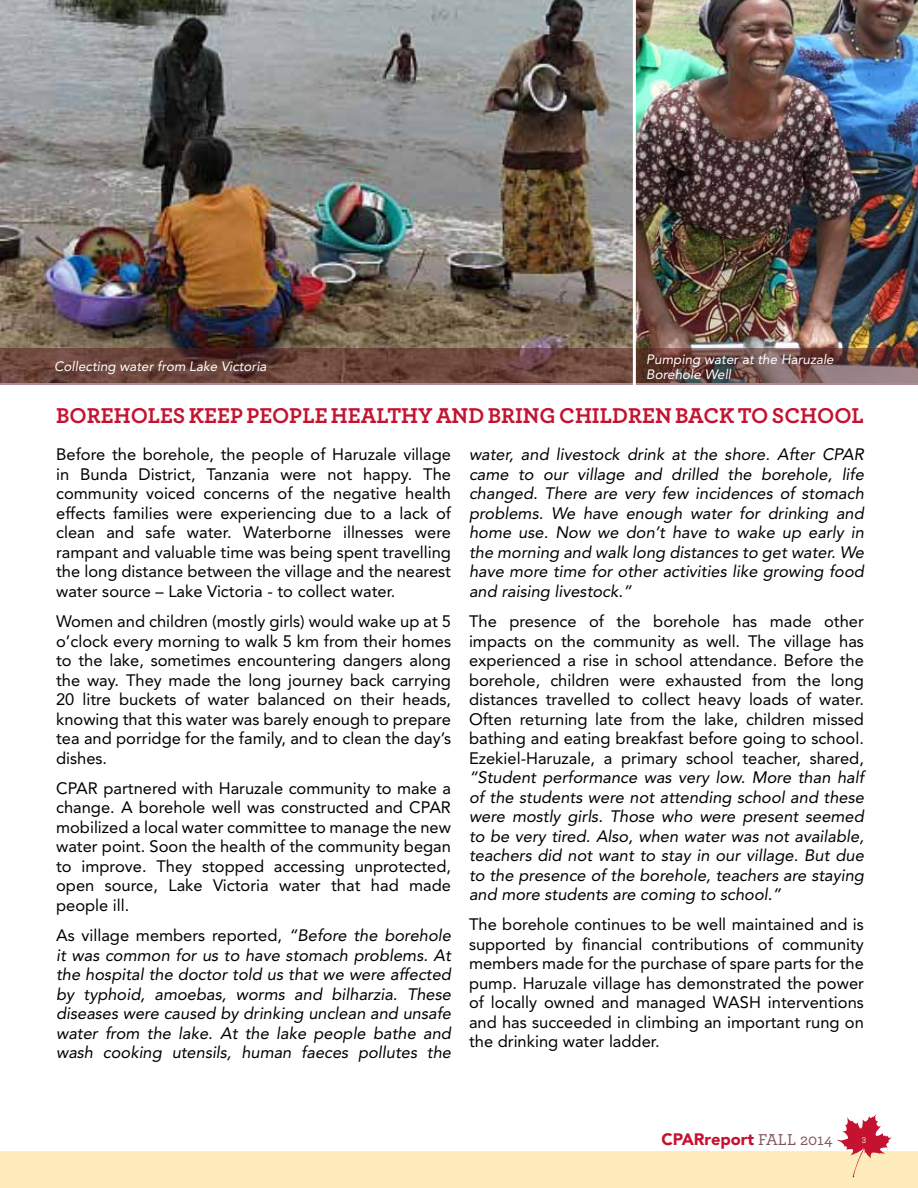
<style>
.page{position:relative;width:918px;height:1188px;background:#fff}
.page>*{position:absolute;margin:0;border:0;box-sizing:border-box;transform-origin:0 0}
.t1{font:700 22.5px "Archer";color:#c41230}
.t2{font:16.5px/19.5px "Avenir";color:#000;text-align:justify}
.t3{font:italic 16.5px/19.5px "Avenir";color:#000;text-align:justify}
.t4{font:900 16.5px "Avenir";color:#c41230}
.t5{font:italic 13.5px/15px "Avenir";color:#fff}
.t6{font:500 9px "Archer";color:#fff2d4}
.s1{font-style:normal}
.s2{font-family:"Archer";font-weight:500;color:#815557}
</style>
<div class="page">
<div style="left:0;top:1151px;width:918px;height:37px;background:#ffecbc"></div>
<svg style="left:837px;top:1114px;width:55px;height:63px"></svg>
<hr style="left:0;top:345px;width:1px;height:38px;background:#571c1f">
<img style="left:1px;top:0;width:917px;height:348px">
<svg style="left:0;top:348px;width:918px;height:36px;background:#6d4942"></svg>
<hr style="left:633px;top:0;width:3px;height:386px;background:#fff">
<p class="t5" style="left:54px;top:359px;width:214px">Collecting water from Lake Victoria</p>
<p class="t5" style="left:646px;top:352px;width:189px">Pumping water at the Haruzale<br>Borehole Well</p>
<h1 class="t1" style="left:56px;top:398px;width:809px">BOREHOLES KEEP PEOPLE HEALTHY AND BRING CHILDREN BACK TO SCHOOL</h1>
<p class="t2" style="left:56px;top:445px;width:396px">Before the borehole, the people of Haruzale village in Bunda District, Tanzania were not happy. The community voiced concerns of the negative health effects families were experiencing due to a lack of clean and safe water. Waterborne illnesses were rampant and valuable time was being spent travelling the long distance between the village and the nearest water source – Lake Victoria - to collect water.</p>
<p class="t2" style="left:56px;top:612px;width:396px">Women and children (mostly girls) would wake up at 5 o’clock every morning to walk 5 km from their homes to the lake, sometimes encountering dangers along the way. They made the long journey back carrying 20 litre buckets of water balanced on their heads, knowing that this water was barely enough to prepare tea and porridge for the family, and to clean the day’s dishes.</p>
<p class="t2" style="left:56px;top:778px;width:396px">CPAR partnered with Haruzale community to make a change. A borehole well was constructed and CPAR mobilized a local water committee to manage the new water point. Soon the health of the community began to improve. They stopped accessing unprotected, open source, Lake Victoria water that had made people ill.</p>
<p class="t3" style="left:56px;top:926px;width:396px"><span class="s1">As village members reported,</span> “Before the borehole it was common for us to have stomach problems. At the hospital the doctor told us that we were affected by typhoid, amoebas, worms and bilharzia. These diseases were caused by drinking unclean and unsafe water from the lake. At the lake people bathe and wash cooking utensils, human faeces pollutes the</p>
<p class="t3" style="left:469px;top:445px;width:396px">water, and livestock drink at the shore. After CPAR came to our village and drilled the borehole, life changed. There are very few incidences of stomach problems. We have enough water for drinking and home use. Now we don’t have to wake up early in the morning and walk long distances to get water. We have more time for other activities like growing food and raising livestock.”</p>
<p class="t2" style="left:469px;top:612px;width:396px">The presence of the borehole has made other impacts on the community as well. The village has experienced a rise in school attendance. Before the borehole, children were exhausted from the long distances travelled to collect heavy loads of water.<br>Often returning late from the lake, children missed bathing and eating breakfast before going to school.<br>Ezekiel-Haruzale, a primary school teacher, shared,</p>
<p class="t3" style="left:469px;top:768px;width:396px">“Student performance was very low. More than half of the students were not attending school and these were mostly girls. Those who were present seemed to be very tired. Also, when water was not available, teachers did not want to stay in our village. But due to the presence of the borehole, teachers are staying and more students are coming to school.”</p>
<p class="t2" style="left:469px;top:915px;width:396px">The borehole continues to be well maintained and is supported by financial contributions of community members made for the purchase of spare parts for the pump. Haruzale village has demonstrated the power of locally owned and managed WASH interventions and has succeeded in climbing an important rung on the drinking water ladder.</p>
<p class="t4" style="left:662px;top:1129px;width:173px">CPARreport <span class="s2">FALL 2014</span></p>
<p class="t6" style="left:862px;top:1132px;width:6px">3</p>
</div>
